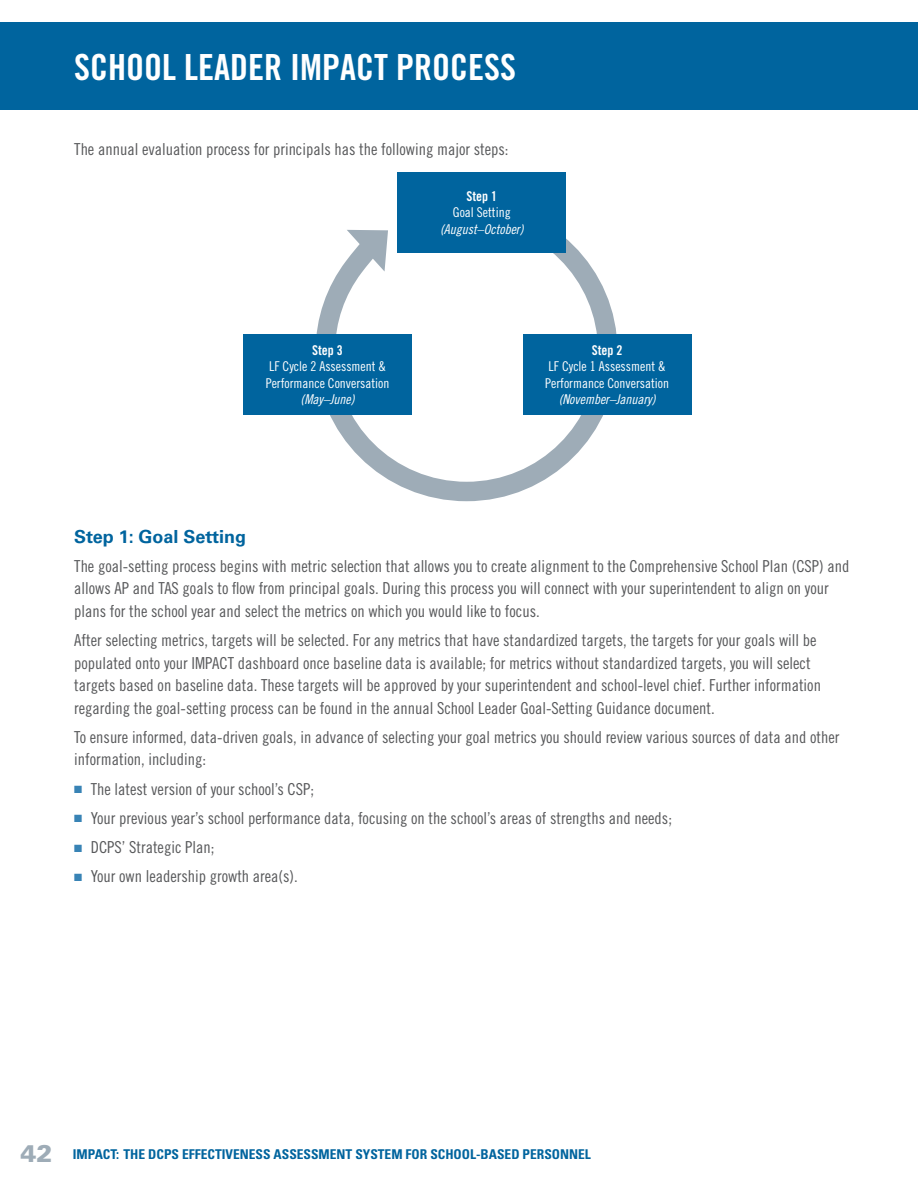
<style>
.page{position:relative;width:918px;height:1188px;background:#fff}
.page>*{position:absolute;margin:0;border:0;box-sizing:border-box;transform-origin:0 0}
.blue_bar_title{font:36px "Trade Gothic LT Std Bd Cn 20";color:#fff}
.Subhead_1{font:700 18px "Univers LT Std";color:#00649e}
.Body_Text{font:16.5px/22.5px "Trade Gothic LT Std Cn 18";color:#57585a}
.Body_Text-2{font:13.5px/16.5px "Trade Gothic LT Std Cn 18";color:#fff;text-align:center}
.t1{font:700 condensed 13.5px "Univers LT Std";color:#00649e}
.Body_Text-3{font:13.5px "Trade Gothic LT Std Cn 18 Obl";color:#fff}
.Body_Text-4{font:13.5px "Trade Gothic LT Std Bd Cn 20";color:#fff}
.s1{font-family:"Trade Gothic LT Std Cn 18 Obl"}
.s2{font-family:"Trade Gothic LT Std Bd Cn 20"}
.s3{color:#3883b5}
.s4{font-weight:900;font-stretch:normal;font-size:24px;color:#9eacb7}
</style>
<div class="page">
<div style="left:0;top:23px;width:918px;height:87px;background:#00649e"></div>
<svg style="left:316px;top:229px;width:301px;height:273px"></svg>
<svg style="left:347px;top:230px;width:41px;height:42px"></svg>
<div style="left:397px;top:172px;width:169px;height:81px;background:#00649e"></div>
<div style="left:523px;top:334px;width:169px;height:81px;background:#00649e"></div>
<div style="left:243px;top:334px;width:169px;height:81px;background:#00649e"></div>
<p class="blue_bar_title" style="left:74px;top:46px;width:443px">SCHOOL LEADER IMPACT PROCESS</p>
<p class="Body_Text" style="left:74px;top:138px;width:436px">The annual evaluation process for principals has the following major steps:</p>
<p class="Body_Text-4" style="left:312px;top:342px;width:32px">Step 3</p>
<p class="Body_Text-2" style="left:266px;top:358px;width:125px">LF Cycle 2 Assessment &amp;<br>Performance Conversation <span class="s1">(May–June)</span></p>
<p class="Body_Text-4" style="left:466px;top:188px;width:32px">Step 1</p>
<p class="Body_Text-2" style="left:453px;top:204px;width:59px">Goal Setting</p>
<p class="Body_Text-3" style="left:440px;top:221px;width:85px">(August–October)</p>
<p class="Body_Text-2" style="left:545px;top:341px;width:125px"><span class="s2">Step 2<br></span>LF Cycle 1 Assessment &amp;<br>Performance Conversation <span class="s1">(November–January)</span></p>
<p class="Subhead_1" style="left:74px;top:526px;width:173px">Step 1: Goal Setting</p>
<p class="Body_Text" style="left:74px;top:555px;width:777px">The goal-setting process begins with metric selection that allows you to create alignment to the Comprehensive School Plan (CSP) and allows AP and TAS goals to flow from principal goals. During this process you will connect with your superintendent to align on your plans for the school year and select the metrics on which you would like to focus.</p>
<p class="Body_Text" style="left:74px;top:629px;width:748px">After selecting metrics, targets will be selected. For any metrics that have standardized targets, the targets for your goals will be populated onto your IMPACT dashboard once baseline data is available; for metrics without standardized targets, you will select targets based on baseline data. These targets will be approved by your superintendent and school-level chief. Further information regarding the goal-setting process can be found in the annual School Leader Goal-Setting Guidance document.</p>
<p class="Body_Text" style="left:74px;top:726px;width:767px">To ensure informed, data-driven goals, in advance of selecting your goal metrics you should review various sources of data and other information, including:</p>
<p class="Body_Text" style="left:74px;top:777px;width:241px"><span class="s3">■</span> The latest version of your school’s CSP;</p>
<p class="Body_Text" style="left:74px;top:807px;width:599px"><span class="s3">■</span> Your previous year’s school performance data, focusing on the school’s areas of strengths and needs;</p>
<p class="Body_Text" style="left:74px;top:836px;width:142px"><span class="s3">■</span> DCPS’ Strategic Plan;</p>
<p class="Body_Text" style="left:74px;top:865px;width:225px"><span class="s3">■</span> Your own leadership growth area(s).</p>
<p class="t1" style="left:20px;top:1145px;width:572px"><span class="s4">42</span> IMPACT: THE DCPS EFFECTIVENESS ASSESSMENT SYSTEM FOR SCHOOL-BASED PERSONNEL</p>
</div>
